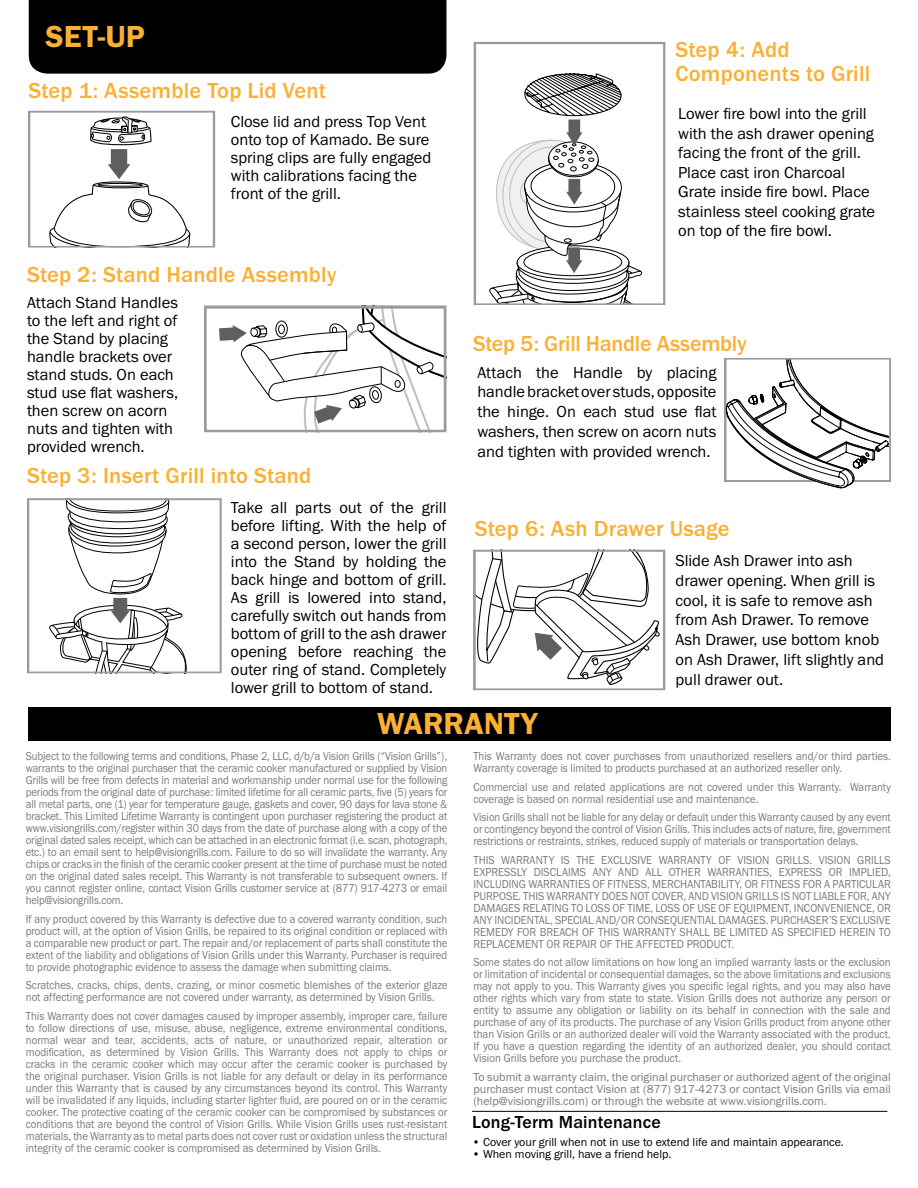
<style>
.page{position:relative;width:918px;height:1188px;background:#fff}
.page>*{position:absolute;margin:0;border:0;box-sizing:border-box;transform-origin:0 0}
.t1{font:31.5px "Franklin Gothic URW Dem";color:#fbb034}
.t2{font:500 22.5px/24px "Franklin Gothic URW";letter-spacing:.01em;color:#fbb034}
.t3{font:500 22.5px "Franklin Gothic URW";letter-spacing:-.01em;color:#fbb034}
.t4{font:500 18px "Franklin Gothic URW";letter-spacing:.01em;color:#000}
.t5{font:16.5px/18px "Franklin Gothic URW Boo";color:#000}
.t6{font:12px/12px "Franklin Gothic URW Boo";color:#797a7d;text-align:justify;scale:.9 1}
.t7{font:12px/12px "Franklin Gothic URW Boo";color:#797a7d;text-align:justify;scale:.91 1}
.t8{font:12px/12px "Franklin Gothic URW Boo";color:#797a7d;text-align:justify;scale:.92 1}
.t9{font:12px/12px "Franklin Gothic URW Boo";color:#797a7d;text-align:justify}
.t10{font:12px "Franklin Gothic URW Boo";color:#000}
</style>
<div class="page">
<svg style="left:474px;top:42px;width:191px;height:263px"></svg>
<div style="left:29px;top:0;width:417px;height:74px;background:#000"></div>
<svg style="left:27px;top:498px;width:195px;height:175px"></svg>
<div style="left:725px;top:358px;width:166px;height:123px;background:#a7a9a7"></div>
<svg style="left:725px;top:359px;width:164px;height:130px;background:#e0e0e0"></svg>
<svg style="left:28px;top:111px;width:187px;height:137px"></svg>
<svg style="left:473px;top:550px;width:192px;height:140px"></svg>
<svg style="left:204px;top:305px;width:242px;height:127px"></svg>
<div style="left:29px;top:707px;width:862px;height:34px;background:#000"></div>
<hr style="left:472px;top:1111px;width:415px;height:1px;background:#000">
<h1 class="t1" style="left:46px;top:17px;width:101px">SET-UP</h1>
<h2 class="t2" style="left:28px;top:78px;width:299px">Step 1: Assemble Top Lid Vent</h2>
<h3 class="t5" style="left:231px;top:112px;width:202px">Close lid and press Top Vent onto top of Kamado. Be sure spring clips are fully engaged with calibrations facing the front of the grill.</h3>
<h2 class="t2" style="left:27px;top:262px;width:311px">Step 2: Stand Handle Assembly</h2>
<h3 class="t5" style="left:27px;top:293px;width:153px">Attach Stand Handles to the left and right of the Stand by placing handle brackets over stand studs. On each stud use flat washers, then screw on acorn nuts and tighten with provided wrench.</h3>
<h2 class="t2" style="left:27px;top:463px;width:286px">Step 3: Insert Grill into Stand</h2>
<p class="t5" style="left:231px;top:498px;width:217px;text-align:justify">Take all parts out of the grill before lifting. With the help of a second person, lower the grill into the Stand by holding the back hinge and bottom of grill.<br>As grill is lowered into stand, carefully switch out hands from bottom of grill to the ash drawer opening before reaching the outer ring of stand. Completely lower grill to bottom of stand.</p>
<h2 class="t2" style="left:675px;top:37px;width:196px">Step 4: Add<br>Components to Grill</h2>
<h3 class="t5" style="left:678px;top:104px;width:198px;line-height:19.5px">Lower fire bowl into the grill with the ash drawer opening facing the front of the grill.<br>Place cast iron Charcoal<br>Grate inside fire bowl. Place stainless steel cooking grate on top of the fire bowl.</h3>
<h2 class="t3" style="left:473px;top:329px;width:275px">Step 5: Grill Handle Assembly</h2>
<h3 class="t5" style="left:477px;top:362px;width:241px;line-height:19.8px;text-align:justify">Attach the Handle by placing handle bracket over studs, opposite the hinge. On each stud use flat washers, then screw on acorn nuts and tighten with provided wrench.</h3>
<h2 class="t2" style="left:475px;top:516px;width:256px">Step 6: Ash Drawer Usage</h2>
<h3 class="t5" style="left:675px;top:550px;width:210px;line-height:19.8px">Slide Ash Drawer into ash drawer opening. When grill is cool, it is safe to remove ash from Ash Drawer. To remove<br>Ash Drawer, use bottom knob on Ash Drawer, lift slightly and pull drawer out.</h3>
<h1 class="t1" style="left:377px;top:705px;width:162px">WARRANTY</h1>
<p class="t6" style="left:26px;top:750px;width:470px">Subject to the following terms and conditions, Phase 2, LLC, d/b/a Vision Grills (“Vision Grills”), warrants to the original purchaser that the ceramic cooker manufactured or supplied by Vision Grills will be free from defects in material and workmanship under normal use for the following periods from the original date of purchase: limited lifetime for all ceramic parts, five (5) years for all metal parts, one (1) year for temperature gauge, gaskets and cover, 90 days for lava stone &amp; bracket. This Limited Lifetime Warranty is contingent upon purchaser registering the product at www.visiongrills.com/register within 30 days from the date of purchase along with a copy of the original dated sales receipt, which can be attached in an electronic format (i.e. scan, photograph, etc.) to an email sent to help@visiongrills.com. Failure to do so will invalidate the warranty. Any chips or cracks in the finish of the ceramic cooker present at the time of purchase must be noted on the original dated sales receipt. This Warranty is not transferable to subsequent owners. If you cannot register online, contact Vision Grills customer service at (877) 917-4273 or email help@visiongrills.com.</p>
<p class="t6" style="left:26px;top:912px;width:470px">If any product covered by this Warranty is defective due to a covered warranty condition, such product will, at the option of Vision Grills, be repaired to its original condition or replaced with a comparable new product or part. The repair and/or replacement of parts shall constitute the extent of the liability and obligations of Vision Grills under this Warranty. Purchaser is required to provide photographic evidence to assess the damage when submitting claims.</p>
<p class="t7" style="left:26px;top:979px;width:465px">Scratches, cracks, chips, dents, crazing, or minor cosmetic blemishes of the exterior glaze not affecting performance are not covered under warranty, as determined by Vision Grills.</p>
<p class="t7" style="left:26px;top:1009px;width:465px">This Warranty does not cover damages caused by improper assembly, improper care, failure to follow directions of use, misuse, abuse, negligence, extreme environmental conditions, normal wear and tear, accidents, acts of nature, or unauthorized repair, alteration or modification, as determined by Vision Grills. This Warranty does not apply to chips or cracks in the ceramic cooker which may occur after the ceramic cooker is purchased by the original purchaser. Vision Grills is not liable for any default or delay in its performance under this Warranty that is caused by any circumstances beyond its control. This Warranty will be invalidated if any liquids, including starter lighter fluid, are poured on or in the ceramic cooker. The protective coating of the ceramic cooker can be compromised by substances or conditions that are beyond the control of Vision Grills. While Vision Grills uses rust-resistant materials, the Warranty as to metal parts does not cover rust or oxidation unless the structural integrity of the ceramic cooker is compromised as determined by Vision Grills.</p>
<p class="t6" style="left:473px;top:750px;width:465px">This Warranty does not cover purchases from unauthorized resellers and/or third parties.<br>Warranty coverage is limited to products purchased at an authorized reseller only.</p>
<p class="t6" style="left:473px;top:780px;width:465px">Commercial use and related applications are not covered under this Warranty. Warranty coverage is based on normal residential use and maintenance.</p>
<p class="t6" style="left:473px;top:811px;width:465px">Vision Grills shall not be liable for any delay or default under this Warranty caused by any event or contingency beyond the control of Vision Grills. This includes acts of nature, fire, government restrictions or restraints, strikes, reduced supply of materials or transportation delays.</p>
<p class="t8" style="left:473px;top:853px;width:455px">THIS WARRANTY IS THE EXCLUSIVE WARRANTY OF VISION GRILLS. VISION GRILLS EXPRESSLY DISCLAIMS ANY AND ALL OTHER WARRANTIES, EXPRESS OR IMPLIED, INCLUDING WARRANTIES OF FITNESS, MERCHANTABILITY, OR FITNESS FOR A PARTICULAR PURPOSE. THIS WARRANTY DOES NOT COVER, AND VISION GRILLS IS NOT LIABLE FOR, ANY DAMAGES RELATING TO LOSS OF TIME, LOSS OF USE OF EQUIPMENT, INCONVENIENCE, OR ANY INCIDENTAL, SPECIAL AND/OR CONSEQUENTIAL DAMAGES. PURCHASER’S EXCLUSIVE REMEDY FOR BREACH OF THIS WARRANTY SHALL BE LIMITED AS SPECIFIED HEREIN TO REPLACEMENT OR REPAIR OF THE AFFECTED PRODUCT.</p>
<p class="t7" style="left:473px;top:956px;width:460px">Some states do not allow limitations on how long an implied warranty lasts or the exclusion or limitation of incidental or consequential damages, so the above limitations and exclusions may not apply to you. This Warranty gives you specific legal rights, and you may also have other rights which vary from state to state. Vision Grills does not authorize any person or entity to assume any obligation or liability on its behalf in connection with the sale and purchase of any of its products. The purchase of any Vision Grills product from anyone other than Vision Grills or an authorized dealer will void the Warranty associated with the product.<br>If you have a question regarding the identity of an authorized dealer, you should contact Vision Grills before you purchase the product.</p>
<p class="t9" style="left:473px;top:1070px;width:419px">To submit a warranty claim, the original purchaser or authorized agent of the original purchaser must contact Vision at (877) 917-4273 or contact Vision Grills via email (help@visiongrills.com) or through the website at www.visiongrills.com.</p>
<h3 class="t4" style="left:472px;top:1111px;width:190px">Long-Term Maintenance</h3>
<p class="t10" style="left:472px;top:1134px;width:373px">• Cover your grill when not in use to extend life and maintain appearance.</p>
<p class="t10" style="left:472px;top:1146px;width:201px">• When moving grill, have a friend help.</p>
</div>
